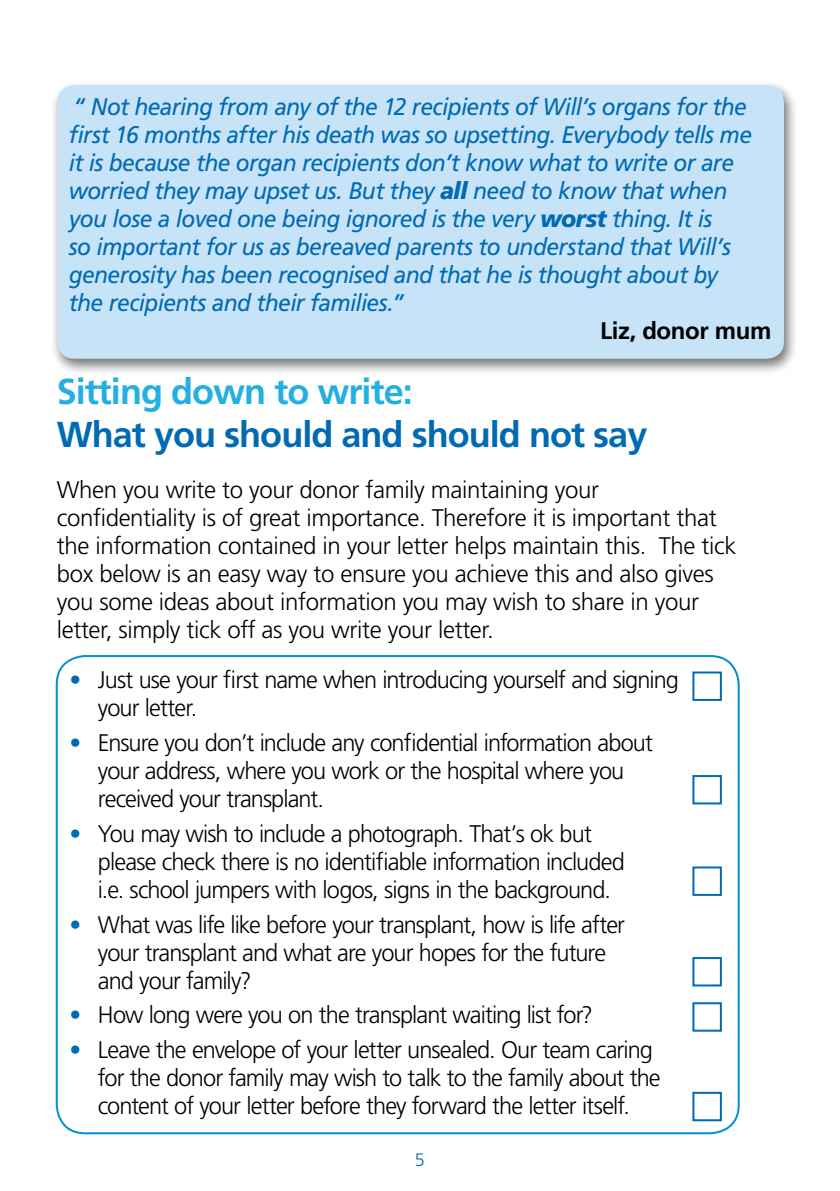
<style>
.page{position:relative;width:840px;height:1191px;background:#fff}
.page>*{position:absolute;margin:0;border:0;box-sizing:border-box;transform-origin:0 0}
.Sub_Headings{font:700 36px/43.2px "Frutiger";letter-spacing:-.025em;color:#006ab4}
.Body_Type{font:300 24px/28px "Frutiger";letter-spacing:-.035em;color:#000}
.quote{font:italic 24px/28px "Frutiger";letter-spacing:-.025em;color:#006ab4;scale:.95 1}
.Body_Type-2{font:300 24px/28px "Frutiger";letter-spacing:-.015em;color:#000}
.Body_Type-3{font:700 24px "Frutiger";letter-spacing:-.015em;color:#000}
.t1{font:300 18px "Frutiger";color:#006ab4}
.s1{font-weight:900}
.s2{color:#23afe2}
.s3{color:#006ab4}
</style>
<div class="page">
<div style="left:692px;top:671px;width:29px;height:30px;border:2px solid #006ab4"></div>
<div style="left:692px;top:775px;width:29px;height:29px;border:2px solid #006ab4"></div>
<div style="left:692px;top:866px;width:29px;height:30px;border:2px solid #006ab4"></div>
<div style="left:692px;top:957px;width:29px;height:29px;border:2px solid #006ab4"></div>
<div style="left:692px;top:1091px;width:29px;height:30px;border:2px solid #006ab4"></div>
<div style="left:692px;top:1002px;width:29px;height:29px;border:2px solid #006ab4"></div>
<div style="left:50px;top:80px;width:748px;height:296px;background:#000;opacity:.55"></div>
<div style="left:57px;top:85px;width:726px;height:274px;background:#c7e3f7;border-radius:17px"></div>
<p class="quote" style="left:69px;top:93px;width:720px">“ Not hearing from any of the 12 recipients of Will’s organs for the first 16 months after his death was so upsetting. Everybody tells me it is because the organ recipients don’t know what to write or are worried they may upset us. But they <span class="s1">all</span> need to know that when you lose a loved one being ignored is the very <span class="s1">worst</span> thing. It is<br>so important for us as bereaved parents to understand that Will’s generosity has been recognised and that he is thought about by the recipients and their families.”</p>
<p class="Body_Type-3" style="left:599px;top:317px;width:173px">Liz, donor mum</p>
<p class="Sub_Headings" style="left:57px;top:369px;width:591px"><span class="s2">Sitting down to write:<br></span>What you should and should not say</p>
<p class="Body_Type-2" style="left:57px;top:475px;width:680px">When you write to your donor family maintaining your confidentiality is of great importance. Therefore it is important that the information contained in your letter helps maintain this. The tick box below is an easy way to ensure you achieve this and also gives you some ideas about information you may wish to share in your letter, simply tick off as you write your letter.</p>
<p class="Body_Type" style="left:98px;top:665px;width:582px;text-indent:-28px"><span class="s3">•</span> Just use your first name when introducing yourself and signing your letter.</p>
<p class="Body_Type" style="left:98px;top:728px;width:556px;text-indent:-28px"><span class="s3">•</span> Ensure you don’t include any confidential information about your address, where you work or the hospital where you received your transplant.</p>
<p class="Body_Type" style="left:98px;top:819px;width:528px;text-indent:-28px"><span class="s3">•</span> You may wish to include a photograph. That’s ok but please check there is no identifiable information included i.e. school jumpers with logos, signs in the background.</p>
<p class="Body_Type" style="left:98px;top:910px;width:528px;text-indent:-28px"><span class="s3">•</span> What was life like before your transplant, how is life after your transplant and what are your hopes for the future and your family?</p>
<p class="Body_Type" style="left:69px;top:1001px;width:524px"><span class="s3">•</span> How long were you on the transplant waiting list for?</p>
<p class="Body_Type" style="left:98px;top:1035px;width:564px;text-indent:-28px"><span class="s3">•</span> Leave the envelope of your letter unsealed. Our team caring for the donor family may wish to talk to the family about the content of your letter before they forward the letter itself.</p>
<p class="t1" style="left:415px;top:1149px;width:12px">5</p>
</div>
